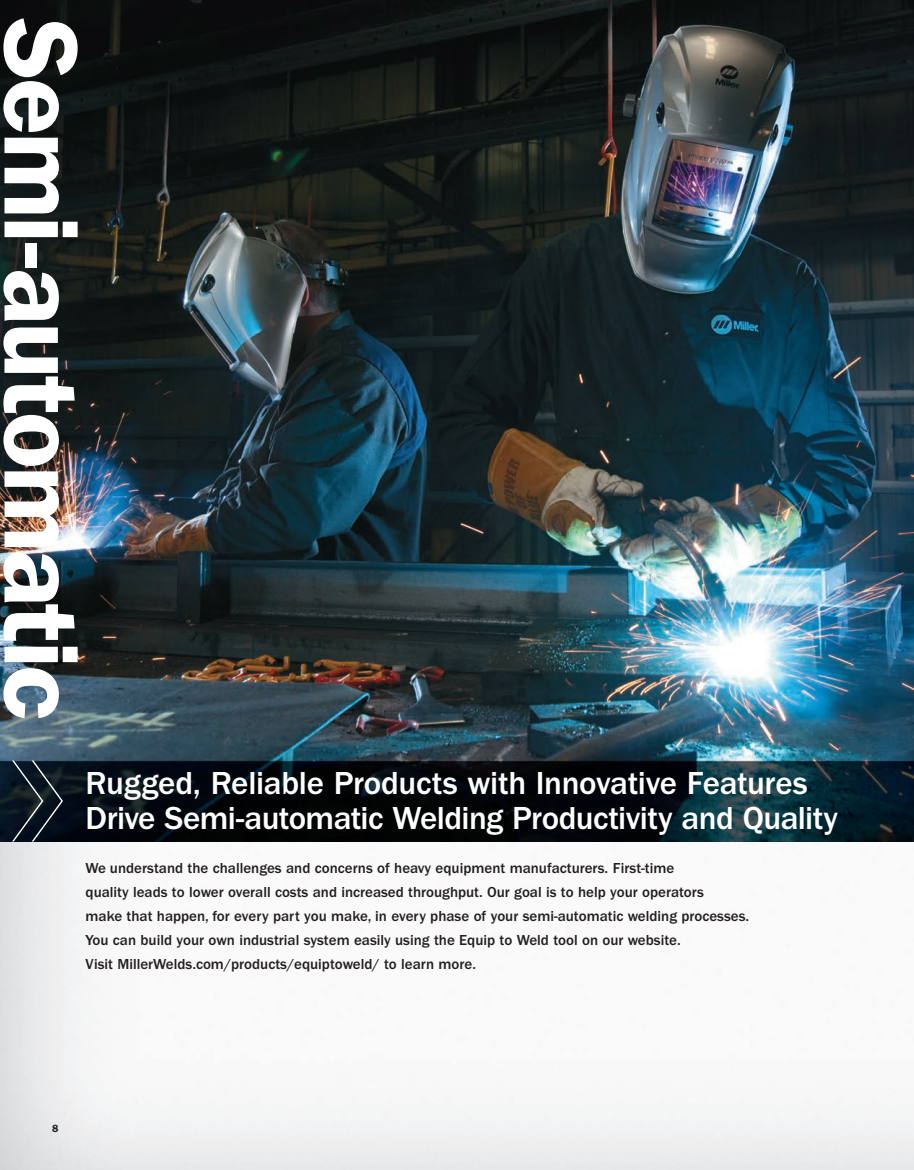
<style>
.page{position:relative;width:914px;height:1170px;background:#fff}
.page>*{position:absolute;margin:0;border:0;box-sizing:border-box;transform-origin:0 0}
.t1{font:600 105px "ITC Franklin Gothic Std";letter-spacing:-.025em;color:#fff}
.t2{font:500 33px/34.5px "ITC Franklin Gothic Std";letter-spacing:-.015em;color:#fff}
.t3{font:500 15px/24px "ITC Franklin Gothic Std";color:#231f20}
.t4{font:600 10.5px "ITC Franklin Gothic Std";color:#231f20}
</style>
<div class="page">
<img style="left:0;top:841px;width:914px;height:329px">
<img style="left:0;top:0;width:914px;height:841px">
<svg style="left:12px;top:760px;width:51px;height:82px;background:#1a252f"></svg>
<h1 class="t1" style="left:103px;top:18px;width:705px;rotate:90deg">Semi-automatic</h1>
<h2 class="t2" style="left:86px;top:767px;width:754px">Rugged, Reliable Products with Innovative Features<br>Drive Semi-automatic Welding Productivity and Quality</h2>
<p class="t3" style="left:86px;top:856px;width:665px">We understand the challenges and concerns of heavy equipment manufacturers. First-time<br>quality leads to lower overall costs and increased throughput. Our goal is to help your operators<br>make that happen, for every part you make, in every phase of your semi-automatic welding processes.<br>You can build your own industrial system easily using the Equip to Weld tool on our website.<br>Visit MillerWelds.com/products/equiptoweld/ to learn more.</p>
<p class="t4" style="left:52px;top:1122px;width:8px">8</p>
</div>
